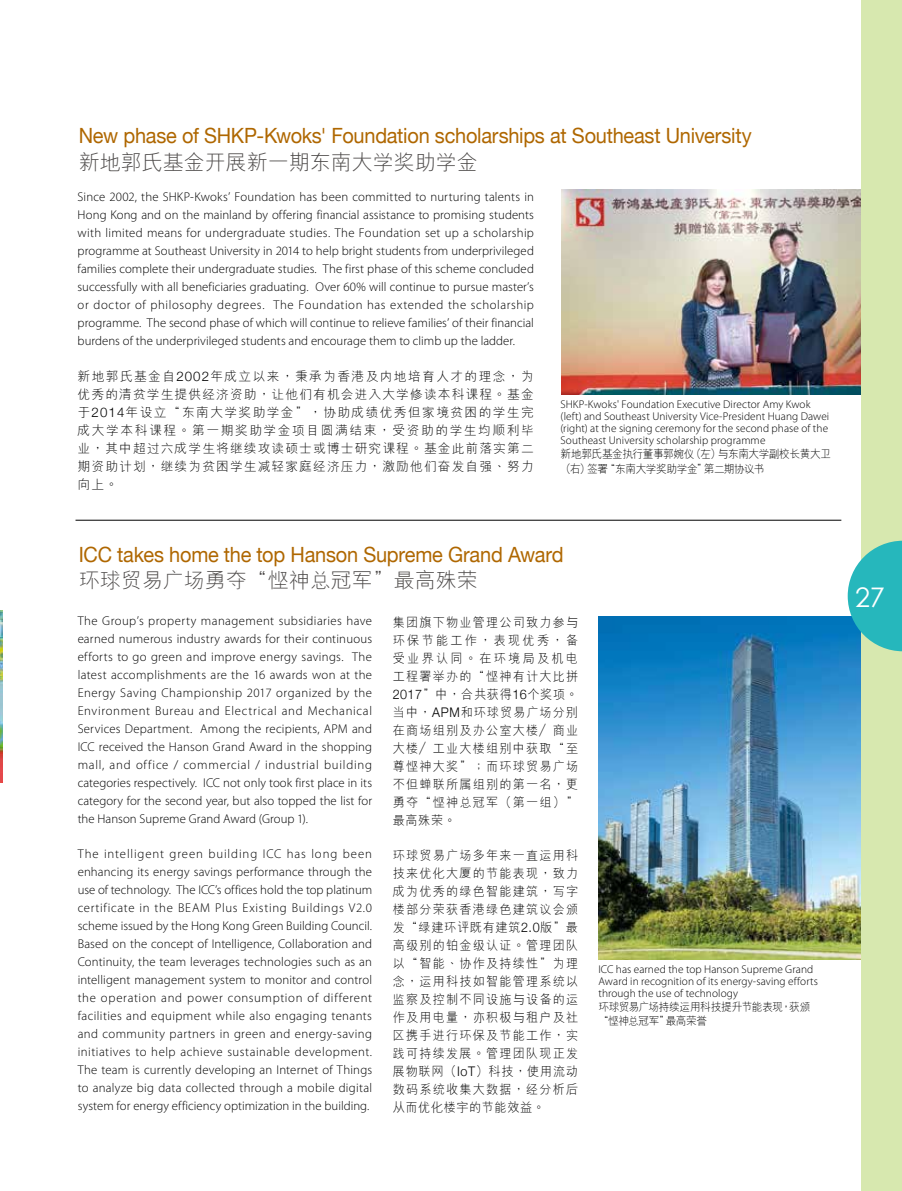
<style>
.page{position:relative;width:902px;height:1191px;background:#fff}
.page>*{position:absolute;margin:0;border:0;box-sizing:border-box;transform-origin:0 0}
.t1{font:27px "Century Gothic";color:#fff}
.t2{font:21px "Helvetica Neue";letter-spacing:-.01em;color:#af6700;scale:.95 1}
.t3{font:300 21px "M Hei HKS";color:#494645}
.t4{font:300 12.75px/18px "Myriad Pro";letter-spacing:.005em;color:#000;text-align:justify}
.t5{font:300 12.75px/18px "M Hei HKS";letter-spacing:.09em;color:#000;text-align:justify;scale:.95 1}
.t6{font:300 12.75px/18px "M Hei HKS";letter-spacing:.09em;color:#000;text-align:justify}
.t7{font:300 11.25px/12px "Myriad Pro";letter-spacing:.005em;color:#000}
.t8{font:300 11.25px/14.2px "M Hei HKS";letter-spacing:-.04em;color:#000;scale:.95 1}
.s1{font-family:"Helvetica Neue";font-size:13.2px}
</style>
<div class="page">
<img style="left:598px;top:616px;width:263px;height:344px">
<hr style="left:75px;top:520px;width:766px;height:1px;background:#000">
<img style="left:561px;top:190px;width:300px;height:204px">
<img style="left:0;top:611px;width:2px;height:172px">
<div style="left:861px;top:0;width:40px;height:1191px;background:#d7e8af"></div>
<svg style="left:847px;top:541px;width:54px;height:110px"></svg>
<h2 class="t2" style="left:79px;top:121px;width:710px">New phase of SHKP-Kwoks' Foundation scholarships at Southeast University</h2>
<h2 class="t3" style="left:79px;top:147px;width:400px">新地郭氏基金開展新一期東南大學獎助學金</h2>
<p class="t4" style="left:78px;top:188px;width:458px">Since 2002, the SHKP-Kwoks’ Foundation has been committed to nurturing talents in Hong Kong and on the mainland by offering financial assistance to promising students with limited means for undergraduate studies. The Foundation set up a scholarship programme at Southeast University in 2014 to help bright students from underprivileged families complete their undergraduate studies. The first phase of this scheme concluded successfully with all beneficiaries graduating. Over 60% will continue to pursue master’s or doctor of philosophy degrees. The Foundation has extended the scholarship programme. The second phase of which will continue to relieve families’ of their financial burdens of the underprivileged students and encourage them to climb up the ladder.</p>
<p class="t6" style="left:78px;top:367px;width:458px">新地郭氏基金自<span class="s1">2002</span>年成立以來，秉承為香港及內地培育人才的理念，為優秀的清貧學生提供經濟資助，讓他們有機會進入大學修讀本科課程。基金於<span class="s1">2014</span>年設立“東南大學獎助學金”，協助成績優秀但家境貧困的學生完成大學本科課程。第一期獎助學金項目圓滿結束，受資助的學生均順利畢業，其中超過六成學生將繼續攻讀碩士或博士研究課程。基金此前落實第二期資助計劃，繼續為貧困學生減輕家庭經濟壓力，激勵他們奮發自強、努力向上。</p>
<p class="t7" style="left:560px;top:398px;width:270px">SHKP-Kwoks' Foundation Executive Director Amy Kwok (left) and Southeast University Vice-President Huang Dawei (right) at the signing ceremony for the second phase of the Southeast University scholarship programme</p>
<p class="t8" style="left:560px;top:446px;width:286px">新地郭氏基金執行董事郭婉儀（左）與東南大學副校長黃大衛（右）簽署“東南大學獎助學金”第二期協議書</p>
<h2 class="t2" style="left:79px;top:539px;width:512px">ICC takes home the top Hanson Supreme Grand Award</h2>
<h2 class="t3" style="left:79px;top:565px;width:400px">環球貿易廣場勇奪“慳神總冠軍”最高殊榮</h2>
<p class="t4" style="left:78px;top:611px;width:296px">The Group’s property management subsidiaries have earned numerous industry awards for their continuous efforts to go green and improve energy savings. The latest accomplishments are the 16 awards won at the Energy Saving Championship 2017 organized by the Environment Bureau and Electrical and Mechanical Services Department. Among the recipients, APM and ICC received the Hanson Grand Award in the shopping mall, and office / commercial / industrial building categories respectively. ICC not only took first place in its category for the second year, but also topped the list for the Hanson Supreme Grand Award (Group 1).</p>
<p class="t4" style="left:78px;top:844px;width:296px">The intelligent green building ICC has long been enhancing its energy savings performance through the use of technology. The ICC’s offices hold the top platinum certificate in the BEAM Plus Existing Buildings V2.0 scheme issued by the Hong Kong Green Building Council.<br>Based on the concept of Intelligence, Collaboration and Continuity, the team leverages technologies such as an intelligent management system to monitor and control the operation and power consumption of different facilities and equipment while also engaging tenants and community partners in green and energy-saving initiatives to help achieve sustainable development.<br>The team is currently developing an Internet of Things to analyze big data collected through a mobile digital system for energy efficiency optimization in the building.</p>
<p class="t5" style="left:392px;top:612px;width:197px">集團旗下物業管理公司致力參與環保節能工作，表現優秀，備受業界認同。在環境局及機電工程署舉辦的“慳神有計大比拼<span class="s1">2017</span>”中，合共獲得<span class="s1">16</span>個獎項。當中，<span class="s1">APM</span>和環球貿易廣場分別在商場組別及辦公室大樓／商業大樓／工業大樓組別中獲取“至尊慳神大獎”；而環球貿易廣場不但蟬聯所屬組別的第一名，更勇奪“慳神總冠軍（第一組）”最高殊榮。</p>
<p class="t5" style="left:393px;top:845px;width:196px">環球貿易廣場多年來一直運用科技來優化大廈的節能表現，致力成為優秀的綠色智能建築，寫字樓部分榮獲香港綠色建築議會頒發“綠建環評既有建築<span class="s1">2.0</span>版”最高級別的鉑金級認證。管理團隊以“智能、協作及持續性”為理念，運用科技如智能管理系統以監察及控制不同設施與設備的運作及用電量，亦積極與租戶及社區攜手進行環保及節能工作，實踐可持續發展。管理團隊現正發展物聯網（<span class="s1">IoT</span>）科技，使用流動數碼系統收集大數據，經分析後從而優化樓宇的節能效益。</p>
<p class="t7" style="left:598px;top:962px;width:221px">ICC has earned the top Hanson Supreme Grand<br>Award in recognition of its energy-saving efforts through the use of technology</p>
<p class="t8" style="left:598px;top:999px;width:224px">環球貿易廣場持續運用科技提升節能表現，獲頒“慳神總冠軍”最高榮譽</p>
<h1 class="t1" style="left:855px;top:581px;width:31px">27</h1>
</div>
